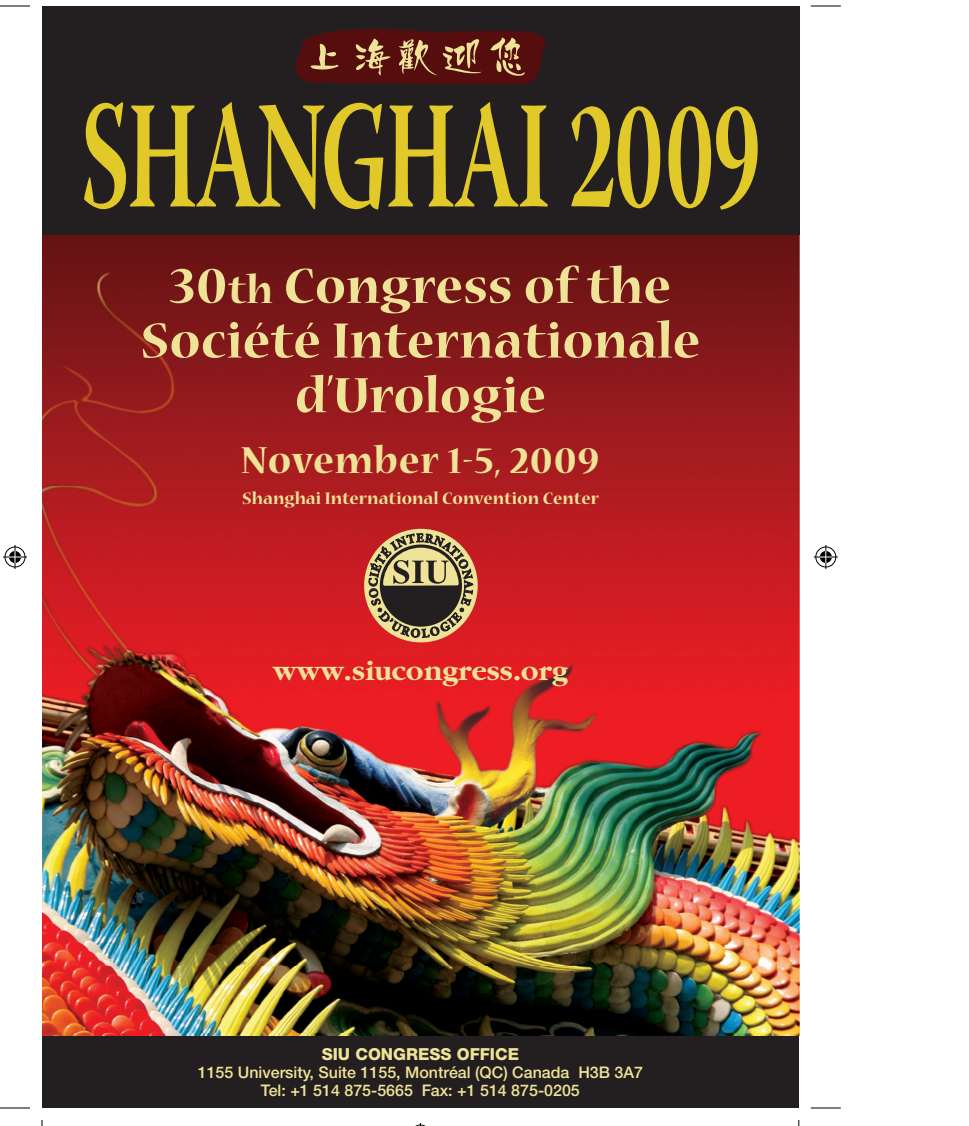
<style>
.page{position:relative;width:969px;height:1126px;background:#fff}
.page>*{position:absolute;margin:0;border:0;box-sizing:border-box;transform-origin:0 0}
.t1{font:700 55px/54.6px "Nueva Std";letter-spacing:.005em;color:#efe397;text-align:center}
.t2{font:700 41.8px "Nueva Std";letter-spacing:.02em;color:#efe397}
.t3{font:700 28.8px "Garamond";color:#efe397}
.t4{font:700 18.6px "Nueva Std";color:#efe397}
.t5{font:800 16.6px "Helvetica Neue";color:#efe397}
.t6{font:500 16px/18px "Helvetica Neue";color:#efe397;text-align:center}
.s1{font-size:57px}
.s2{font-size:43.6px}
</style>
<div class="page">
<div style="left:42px;top:1033px;width:756px;height:75px;background:#231f20"></div>
<img style="left:42px;top:234px;width:550px;height:799px">
<img style="left:592px;top:234px;width:207px;height:802px">
<img style="left:42px;top:1033px;width:756px;height:3px">
<div style="left:42px;top:6px;width:757px;height:228px;background:#231f20"></div>
<svg style="left:84px;top:102px;width:463px;height:107px"></svg>
<svg style="left:571px;top:106px;width:89px;height:102px"></svg>
<svg style="left:668px;top:106px;width:89px;height:104px"></svg>
<svg style="left:295px;top:29px;width:251px;height:55px;background:#652c22"></svg>
<div style="left:364px;top:529px;width:113px;height:113px;background:#efe397;border-radius:50%"></div>
<svg style="left:368px;top:533px;width:105px;height:105px"></svg>
<hr style="left:0;top:6px;width:30px;height:1px;background:#000">
<hr style="left:810px;top:6px;width:30px;height:1px;background:#000">
<hr style="left:0;top:1107px;width:30px;height:1px;background:#000">
<hr style="left:810px;top:1107px;width:30px;height:1px;background:#000">
<svg style="left:41px;top:1120px;width:2px;height:6px"></svg>
<svg style="left:798px;top:1120px;width:2px;height:6px"></svg>
<svg style="left:415px;top:1123px;width:11px;height:3px"></svg>
<svg style="left:3px;top:545px;width:24px;height:24px"></svg>
<svg style="left:813px;top:545px;width:24px;height:24px"></svg>
<h1 class="t1" style="left:141px;top:261px;width:561px"><span class="s1">30</span><span class="s2">th</span> Congress of the<br>Société Internationale d’Urologie</h1>
<h2 class="t2" style="left:241px;top:441px;width:360px">November 1-5, 2009</h2>
<p class="t4" style="left:242px;top:489px;width:358px">Shanghai International Convention Center</p>
<h3 class="t3" style="left:273px;top:655px;width:296px">www.siucongress.org</h3>
<p class="t5" style="left:321px;top:1044px;width:199px">SIU CONGRESS OFFICE</p>
<p class="t6" style="left:198px;top:1063px;width:446px">1155 University, Suite 1155, Montréal (QC) Canada H3B 3A7<br>Tel: +1 514 875-5665 Fax: +1 514 875-0205</p>
</div>
